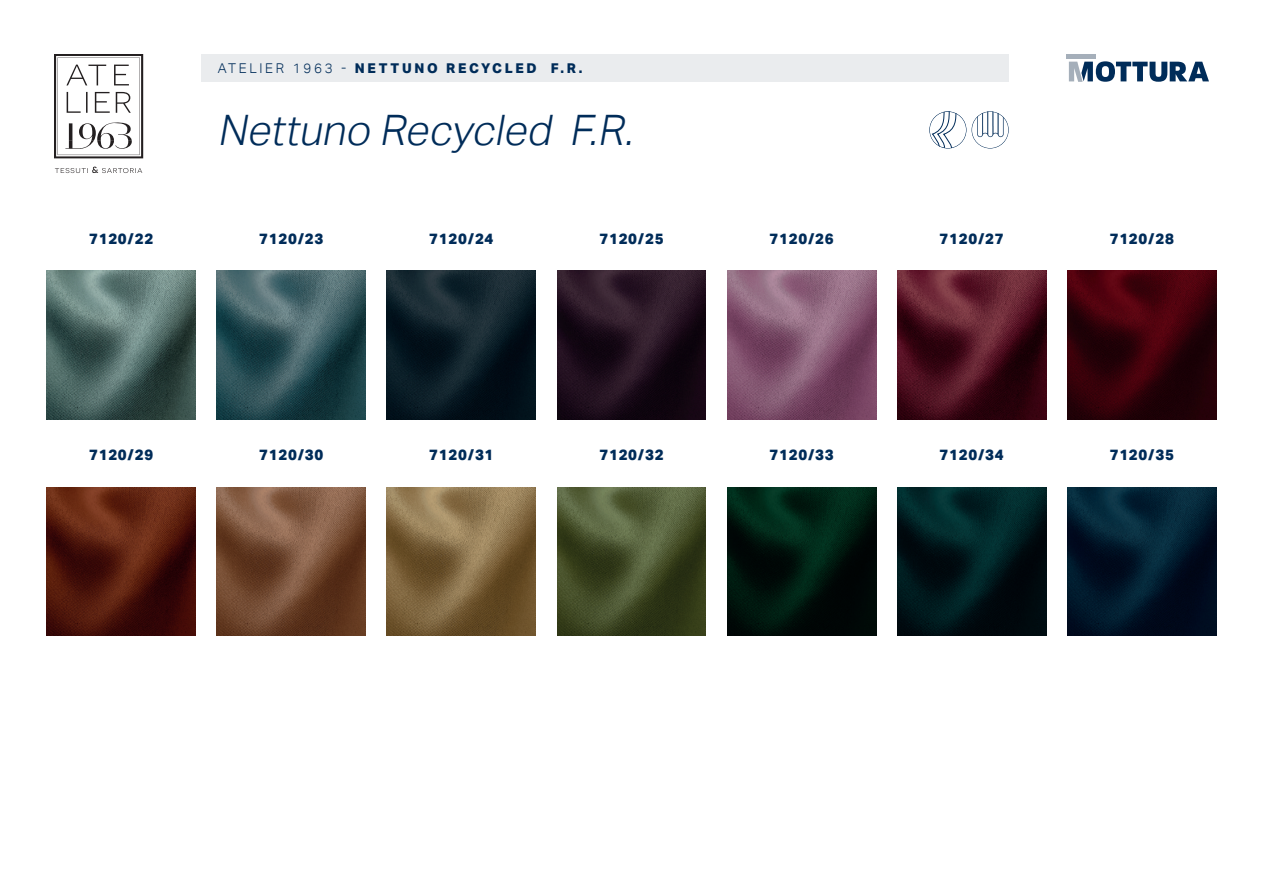
<style>
.page{position:relative;width:1263px;height:893px;background:#fff}
.page>*{position:absolute;margin:0;border:0;box-sizing:border-box;transform-origin:0 0}
.t1{font:italic 300 42px "Aktiv Grotesk";color:#002c59}
.t2{font:800 15px "Aktiv Grotesk";letter-spacing:.05em;color:#002c59}
.t3{font:800 13.5px "Aktiv Grotesk";letter-spacing:.2em;color:#002c59}
.s1{font-weight:300}
</style>
<div class="page">
<img style="left:47px;top:271px;width:149px;height:148px">
<img style="left:217px;top:271px;width:149px;height:148px">
<img style="left:387px;top:271px;width:149px;height:148px">
<img style="left:557px;top:271px;width:149px;height:148px">
<img style="left:727px;top:271px;width:149px;height:148px">
<img style="left:897px;top:271px;width:149px;height:148px">
<img style="left:1067px;top:271px;width:149px;height:148px">
<img style="left:47px;top:487px;width:149px;height:149px">
<img style="left:217px;top:487px;width:149px;height:149px">
<img style="left:387px;top:487px;width:149px;height:149px">
<img style="left:557px;top:487px;width:149px;height:149px">
<img style="left:727px;top:487px;width:149px;height:149px">
<img style="left:897px;top:487px;width:149px;height:149px">
<img style="left:1067px;top:487px;width:149px;height:149px">
<svg style="left:55px;top:167px;width:87px;height:6px"></svg>
<svg style="left:54px;top:54px;width:89px;height:104px"></svg>
<svg style="left:929px;top:113px;width:27px;height:34px"></svg>
<div style="left:929px;top:111px;width:37px;height:38px;border:1px solid #002c59;border-radius:50%"></div>
<svg style="left:977px;top:111px;width:26px;height:26px"></svg>
<div style="left:971px;top:111px;width:38px;height:38px;border:1px solid #123962;border-radius:50%"></div>
<div style="left:201px;top:54px;width:808px;height:28px;background:#eaecee"></div>
<hr style="left:1066px;top:54px;width:29px;height:4px;background:#a5afba">
<svg style="left:1069px;top:61px;width:140px;height:21px"></svg>
<p class="t3" style="left:218px;top:60px;width:366px"><span class="s1">ATELIER 1963 -</span> NETTUNO RECYCLED F.R.</p>
<h1 class="t1" style="left:218px;top:106px;width:431px">NettunoRecycled F.R.</h1>
<p class="t2" style="left:89px;top:230px;width:66px">7120/22</p>
<p class="t2" style="left:259px;top:230px;width:66px">7120/23</p>
<p class="t2" style="left:429px;top:230px;width:66px">7120/24</p>
<p class="t2" style="left:599px;top:230px;width:66px">7120/25</p>
<p class="t2" style="left:769px;top:230px;width:66px">7120/26</p>
<p class="t2" style="left:940px;top:230px;width:66px">7120/27</p>
<p class="t2" style="left:1110px;top:230px;width:66px">7120/28</p>
<p class="t2" style="left:89px;top:446px;width:66px">7120/29</p>
<p class="t2" style="left:259px;top:446px;width:66px">7120/30</p>
<p class="t2" style="left:429px;top:446px;width:66px">7120/31</p>
<p class="t2" style="left:599px;top:446px;width:66px">7120/32</p>
<p class="t2" style="left:769px;top:446px;width:66px">7120/33</p>
<p class="t2" style="left:940px;top:446px;width:66px">7120/34</p>
<p class="t2" style="left:1110px;top:446px;width:66px">7120/35</p>
</div>
